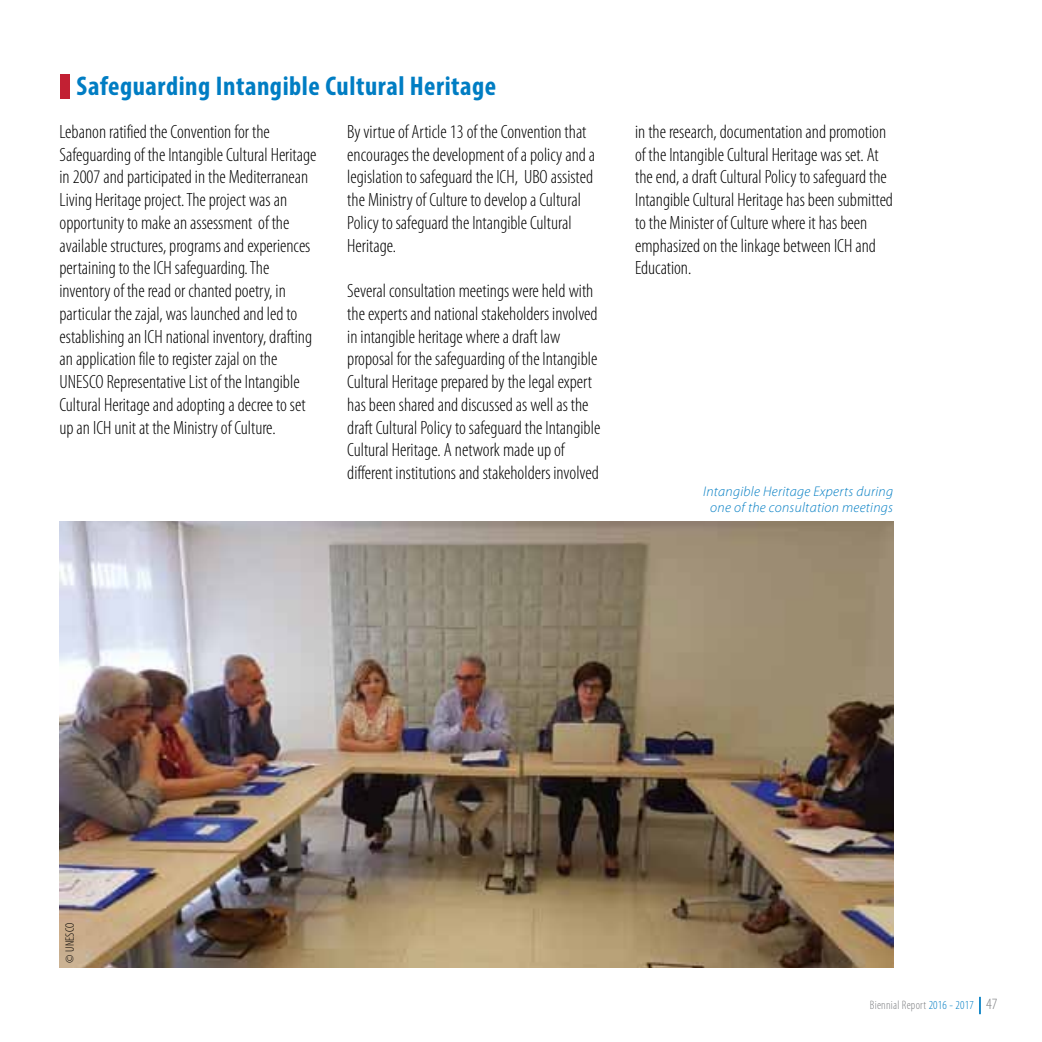
<style>
.page{position:relative;width:1042px;height:1042px;background:#fff}
.page>*{position:absolute;margin:0;border:0;box-sizing:border-box;transform-origin:0 0}
.t1{font:700 condensed 27.12px "Myriad Pro";letter-spacing:.02em;color:#007dc3}
.t2{font:300 condensed 19.25px/22.8px "Myriad Pro";color:#000}
.t3{font:italic 300 14px/15.8px "Myriad Pro";letter-spacing:.02em;color:#007dc3;text-align:center}
.t4{font:300 condensed 12.25px "Myriad Pro";letter-spacing:.02em;color:#808285}
.t5{font:300 condensed 12.25px "Myriad Pro";letter-spacing:.02em;color:#000}
.s1{color:#007dc3}
.s2{font-size:15.75px}
</style>
<div class="page">
<svg style="left:979px;top:997px;width:2px;height:17px"></svg>
<img style="left:60px;top:521px;width:833px;height:446px">
<div style="left:60px;top:74px;width:9px;height:25px;background:#c22033"></div>
<h1 class="t1" style="left:76px;top:69px;width:421px">Safeguarding Intangible Cultural Heritage</h1>
<p class="t2" style="left:60px;top:120px;width:258px">Lebanon ratified the Convention for the Safeguarding of the Intangible Cultural Heritage in 2007 and participated in the Mediterranean Living Heritage project. The project was an opportunity to make an assessment of the available structures, programs and experiences pertaining to the ICH safeguarding. The inventory of the read or chanted poetry, in particular the zajal, was launched and led to establishing an ICH national inventory, drafting an application file to register zajal on the UNESCO Representative List of the Intangible Cultural Heritage and adopting a decree to set up an ICH unit at the Ministry of Culture.</p>
<p class="t2" style="left:347px;top:120px;width:249px">By virtue of Article 13 of the Convention that encourages the development of a policy and a legislation to safeguard the ICH, UBO assisted the Ministry of Culture to develop a Cultural Policy to safeguard the Intangible Cultural Heritage.</p>
<p class="t2" style="left:347px;top:279px;width:254px">Several consultation meetings were held with the experts and national stakeholders involved in intangible heritage where a draft law proposal for the safeguarding of the Intangible Cultural Heritage prepared by the legal expert has been shared and discussed as well as the draft Cultural Policy to safeguard the Intangible Cultural Heritage. A network made up of different institutions and stakeholders involved</p>
<p class="t2" style="left:635px;top:120px;width:259px">in the research, documentation and promotion of the Intangible Cultural Heritage was set. At the end, a draft Cultural Policy to safeguard the Intangible Cultural Heritage has been submitted to the Minister of Culture where it has been emphasized on the linkage between ICH and Education.</p>
<p class="t3" style="left:703px;top:483px;width:191px">Intangible Heritage Experts during one of the consultation meetings</p>
<p class="t5" style="left:62px;top:962px;width:42px;rotate:-90deg">© UNESCO</p>
<p class="t4" style="left:870px;top:997px;width:129px">Biennial Report <span class="s1">2016 - 2017</span> <span class="s2">47</span></p>
</div>
